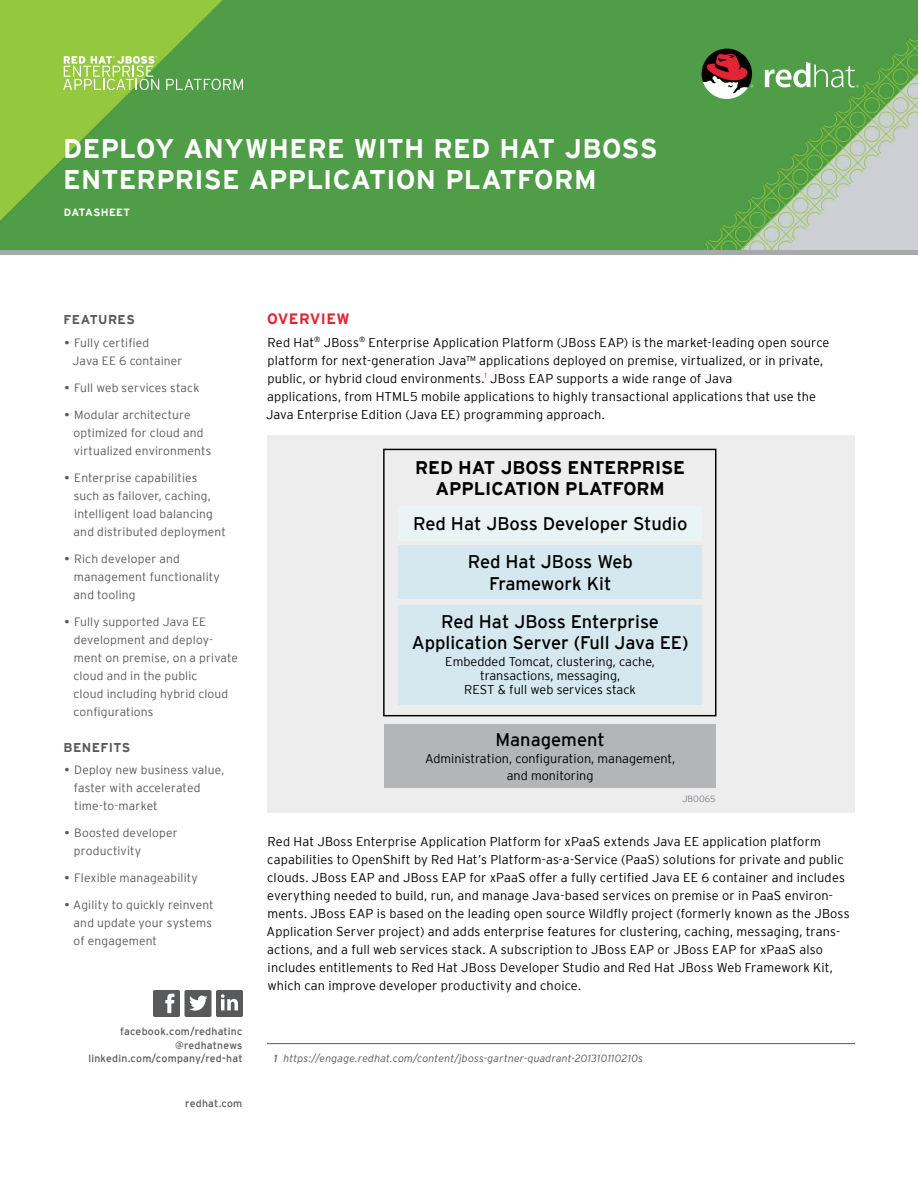
<style>
.page{position:relative;width:918px;height:1188px;background:#fff}
.page>*{position:absolute;margin:0;border:0;box-sizing:border-box;transform-origin:0 0}
.t1{font:700 27px/31.5px "Interstate";letter-spacing:.01em;color:#fff}
.t2{font:18.3px/38.8px "Interstate";color:#000;text-align:center}
.t3{font:700 18.3px/21.1px "Interstate";color:#000;text-align:center}
.t4{font:700 15px "Interstate";letter-spacing:.02em;color:#e22434}
.t5{font:300 12.75px/18px "Interstate";letter-spacing:.01em;color:#000}
.t6{font:700 12.75px "Interstate";letter-spacing:.03em;color:#58595b}
.t7{font:300 12.6px/14.1px "Interstate";color:#000;text-align:center}
.t8{font:300 12px/18px "Interstate";letter-spacing:.015em;color:#58595b}
.t9{font:10.5px/13.5px "Interstate";letter-spacing:.02em;color:#58595b;text-align:right}
.t10{font:italic 300 10.5px "Interstate";letter-spacing:.02em;color:#58595b}
.t11{font:700 10.5px "Interstate";letter-spacing:.035em;color:#fff}
.t12{font:300 9px "Interstate";color:#808184}
.s1{font-weight:400}
</style>
<div class="page">
<img style="left:0;top:0;width:918px;height:250px">
<svg style="left:153px;top:990px;width:90px;height:27px"></svg>
<div style="left:267px;top:435px;width:588px;height:378px;background:#ededee"></div>
<div style="left:398px;top:506px;width:304px;height:34px;background:#eaf4f7"></div>
<div style="left:398px;top:546px;width:304px;height:53px;background:#d5e8f0"></div>
<div style="left:398px;top:605px;width:304px;height:100px;background:#d5e8f0"></div>
<div style="left:384px;top:724px;width:332px;height:63px;background:#b3b5b6"></div>
<div style="left:383px;top:449px;width:333px;height:267px;border:1px solid #000"></div>
<hr style="left:267px;top:1043px;width:588px;height:1px;background:#58595b">
<svg style="left:765px;top:62px;width:94px;height:25px"></svg>
<svg style="left:702px;top:49px;width:51px;height:50px"></svg>
<svg style="left:63px;top:56px;width:96px;height:34px;background:#add478"></svg>
<svg style="left:166px;top:79px;width:77px;height:11px"></svg>
<div style="left:0;top:250px;width:918px;height:5px;background:#a7a9ac"></div>
<h1 class="t1" style="left:63px;top:132px;width:596px">DEPLOY ANYWHERE WITH RED HAT JBOSS<br>ENTERPRISE APPLICATION PLATFORM</h1>
<p class="t11" style="left:64px;top:206px;width:68px">DATASHEET</p>
<p class="t6" style="left:64px;top:312px;width:73px">FEATURES</p>
<p class="t8" style="left:73px;top:333px;width:111px;text-indent:-8px"><span class="s1">•</span> Fully certified<br>Java EE 6 container</p>
<p class="t8" style="left:64px;top:378px;width:137px"><span class="s1">•</span> Full web services stack</p>
<p class="t8" style="left:74px;top:405px;width:139px;text-indent:-9px"><span class="s1">•</span> Modular architecture optimized for cloud and virtualized environments</p>
<p class="t8" style="left:74px;top:468px;width:154px;text-indent:-9px"><span class="s1">•</span> Enterprise capabilities such as failover, caching, intelligent load balancing and distributed deployment</p>
<p class="t8" style="left:74px;top:549px;width:148px;text-indent:-9px"><span class="s1">•</span> Rich developer and management functionality and tooling</p>
<p class="t8" style="left:74px;top:612px;width:166px;text-indent:-9px"><span class="s1">•</span> Fully supported Java EE development and deploy&shy;ment on premise, on a private cloud and in the public<br>cloud including hybrid cloud configurations</p>
<p class="t6" style="left:64px;top:740px;width:68px">BENEFITS</p>
<p class="t8" style="left:74px;top:761px;width:152px;text-indent:-10px"><span class="s1">•</span> Deploy new business value, faster with accelerated time-to-market</p>
<p class="t8" style="left:74px;top:824px;width:105px;text-indent:-10px"><span class="s1">•</span> Boosted developer productivity</p>
<p class="t8" style="left:64px;top:869px;width:135px"><span class="s1">•</span> Flexible manageability</p>
<p class="t8" style="left:74px;top:896px;width:142px;text-indent:-9px"><span class="s1">•</span> Agility to quickly reinvent and update your systems of engagement</p>
<p class="t9" style="left:88px;top:1024px;width:156px">facebook.com/redhatinc @redhatnews linkedin.com/company/red-hat</p>
<p class="t9" style="left:185px;top:1096px;width:59px">redhat.com</p>
<p class="t4" style="left:267px;top:310px;width:84px">OVERVIEW</p>
<p class="t5" style="left:266px;top:333px;width:565px">Red Hat<sup>®</sup> JBoss<sup>®</sup> Enterprise Application Platform (JBoss EAP) is the market-leading open source platform for next-generation Java™ applications deployed on premise, virtualized, or in private, public, or hybrid cloud environments.<sup>1</sup> JBoss EAP supports a wide range of Java<br>applications, from HTML5 mobile applications to highly transactional applications that use the Java Enterprise Edition (Java EE) programming approach.</p>
<h2 class="t3" style="left:415px;top:457px;width:272px">RED HAT JBOSS ENTERPRISE<br>APPLICATION PLATFORM</h2>
<h2 class="t2" style="left:413px;top:504px;width:276px">Red Hat JBoss Developer Studio<br>Red Hat JBoss Web</h2>
<h2 class="t2" style="left:441px;top:564px;width:219px;line-height:38.4px">Framework Kit<br>Red Hat JBoss Enterprise</h2>
<h2 class="t2" style="left:412px;top:623px;width:278px">Application Server (Full Java EE)</h2>
<p class="t7" style="left:445px;top:654px;width:211px">Embedded Tomcat, clustering, cache, transactions, messaging,<br>REST &amp; full web services stack</p>
<h2 class="t2" style="left:495px;top:720px;width:111px">Management</h2>
<p class="t7" style="left:425px;top:750px;width:252px;line-height:16.8px">Administration, configuration, management, and monitoring</p>
<p class="t12" style="left:682px;top:793px;width:35px">JB0065</p>
<p class="t5" style="left:267px;top:832px;width:585px">Red Hat JBoss Enterprise Application Platform for xPaaS extends Java EE application platform capabilities to OpenShift by Red Hat’s Platform-as-a-Service (PaaS) solutions for private and public clouds. JBoss EAP and JBoss EAP for xPaaS offer a fully certified Java EE 6 container and includes everything needed to build, run, and manage Java-based services on premise or in PaaS environ&shy;ments. JBoss EAP is based on the leading open source Wildfly project (formerly known as the JBoss Application Server project) and adds enterprise features for clustering, caching, messaging, trans&shy;actions, and a full web services stack. A subscription to JBoss EAP or JBoss EAP for xPaaS also includes entitlements to Red Hat JBoss Developer Studio and Red Hat JBoss Web Framework Kit, which can improve developer productivity and choice.</p>
<p class="t10" style="left:274px;top:1052px;width:371px"><span class="s1">1</span> https://engage.redhat.com/content/jboss-gartner-quadrant-201310110210s</p>
</div>
